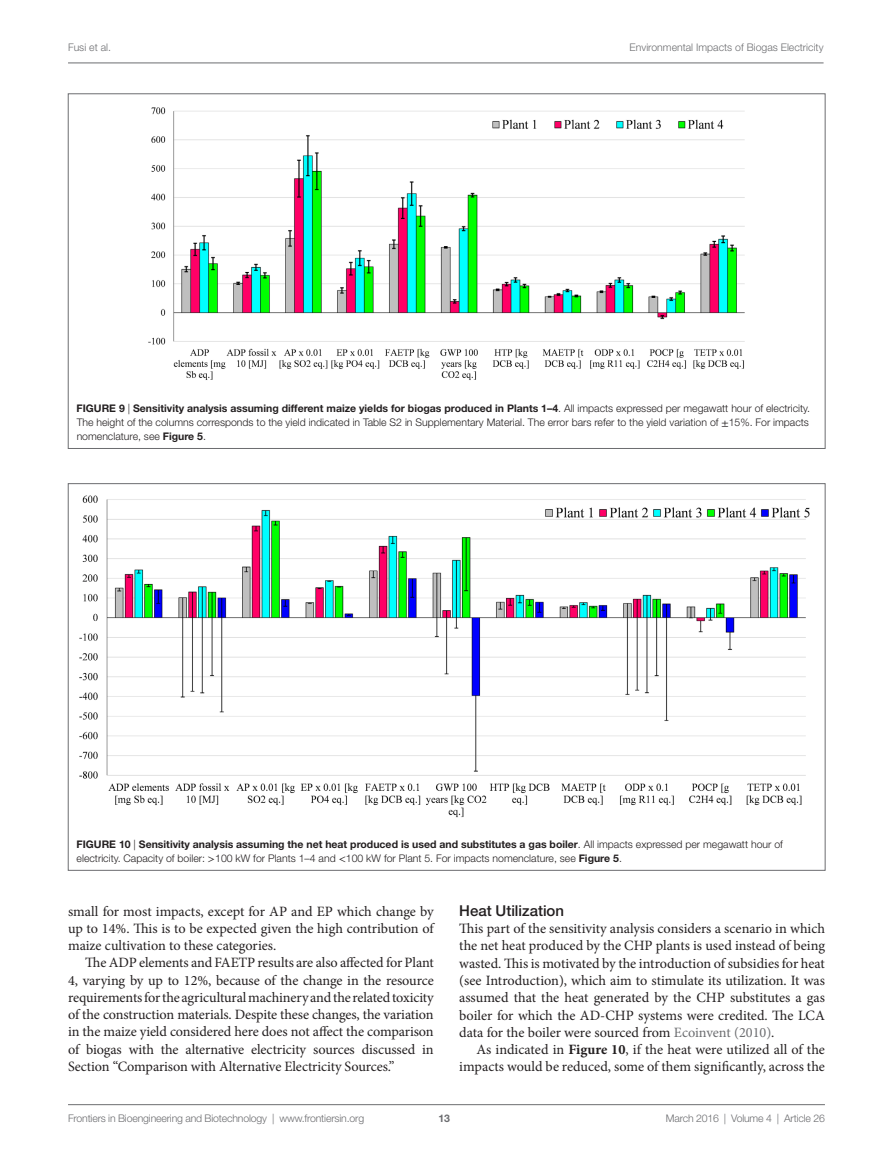
<style>
.page{position:relative;width:893px;height:1170px;background:#fff}
.page>*{position:absolute;margin:0;border:0;box-sizing:border-box;transform-origin:0 0}
.t1{font:500 15px "Helvetica Neue LT Std";color:#231f20}
.t2{font:14.25px/17.2px "Minion Pro";color:#231f20;text-align:justify}
.t3{font:300 10.5px/14.2px "Helvetica Neue LT Std";color:#231f20}
.t4{font:300 10.5px "Helvetica Neue LT Std";letter-spacing:-.015em;color:#6c6d70}
.t5{font:700 10.5px "Helvetica Neue LT Std";color:#6c6d70}
.s1{font-weight:700}
.s2{font-family:"STIX General";font-weight:400}
.s3{color:#6c6d70}
</style>
<div class="page">
<img style="left:79px;top:495px;width:731px;height:322px">
<img style="left:148px;top:107px;width:597px;height:273px">
<hr style="left:68px;top:1104px;width:757px;height:1px;background:#6c6d70">
<hr style="left:68px;top:63px;width:756px;height:1px;background:#6c6d70">
<p class="t4" style="left:68px;top:41px;width:44px">Fusi et al.</p>
<p class="t4" style="left:630px;top:41px;width:195px">Environmental Impacts of Biogas Electricity</p>
<p class="t3" style="left:77px;top:400px;width:735px;text-align:justify"><span class="s1">FIG URE 9</span> | <span class="s1">Sensitivity analysis assuming different maize yields for biogas produced in Plants 1–4</span>. All impacts expressed per megawatt hour of electricity.<br>The height of the columns corresponds to the yield indicated in Table S2 in Supplementary Material. The error bars refer to the yield variation of <span class="s2">±</span>15%. For impacts nomenclature, see <span class="s1">Figure 5</span>.</p>
<p class="t3" style="left:77px;top:836px;width:708px"><span class="s1">FIG URE 10</span> | <span class="s1">Sensitivity analysis assuming the net heat produced is used and substitutes a gas boiler</span>. All impacts expressed per megawatt hour of electricity. Capacity of boiler: <span class="s2">&gt;</span>100 kW for Plants 1–4 and <span class="s2">&lt;</span>100 kW for Plant 5. For impacts nomenclature, see <span class="s1">Figure 5</span>.</p>
<p class="t2" style="left:68px;top:902px;width:367px">small for most impacts, except for AP and EP which change by up to 14%. This is to be expected given the high contribution of maize cultivation to these categories.</p>
<p class="t2" style="left:68px;top:954px;width:367px;text-indent:17px">The ADP elements and FAETP results are also affected for Plant 4, varying by up to 12%, because of the change in the resource requirements for the agricultural machinery and the related toxicity of the construction materials. Despite these changes, the variation in the maize yield considered here does not affect the comparison of biogas with the alternative electricity sources discussed in Section “Comparison with Alternative Electricity Sources.”</p>
<p class="t1" style="left:459px;top:901px;width:106px">Heat Utilization</p>
<p class="t2" style="left:459px;top:919px;width:367px">This part of the sensitivity analysis considers a scenario in which the net heat produced by the CHP plants is used instead of being wasted. This is motivated by the introduction of subsidies for heat (see Introduction), which aim to stimulate its utilization. It was assumed that the heat generated by the CHP substitutes a gas boiler for which the AD-CHP systems were credited. The LCA data for the boiler were sourced from <span class="s3">Ecoinvent (2010)</span>.</p>
<p class="t2" style="left:459px;top:1040px;width:367px;text-align:right">As indicated in <span class="s1">Figure 10</span>, if the heat were utilized all of the impacts would be reduced, some of them significantly, across the</p>
<p class="t4" style="left:68px;top:1111px;width:298px">Frontiers in Bioengineering and Biotechnology | www.frontiersin.org</p>
<p class="t5" style="left:439px;top:1111px;width:13px">13</p>
<p class="t4" style="left:666px;top:1111px;width:161px">March 2016 | Volume 4 | Article 26</p>
</div>
